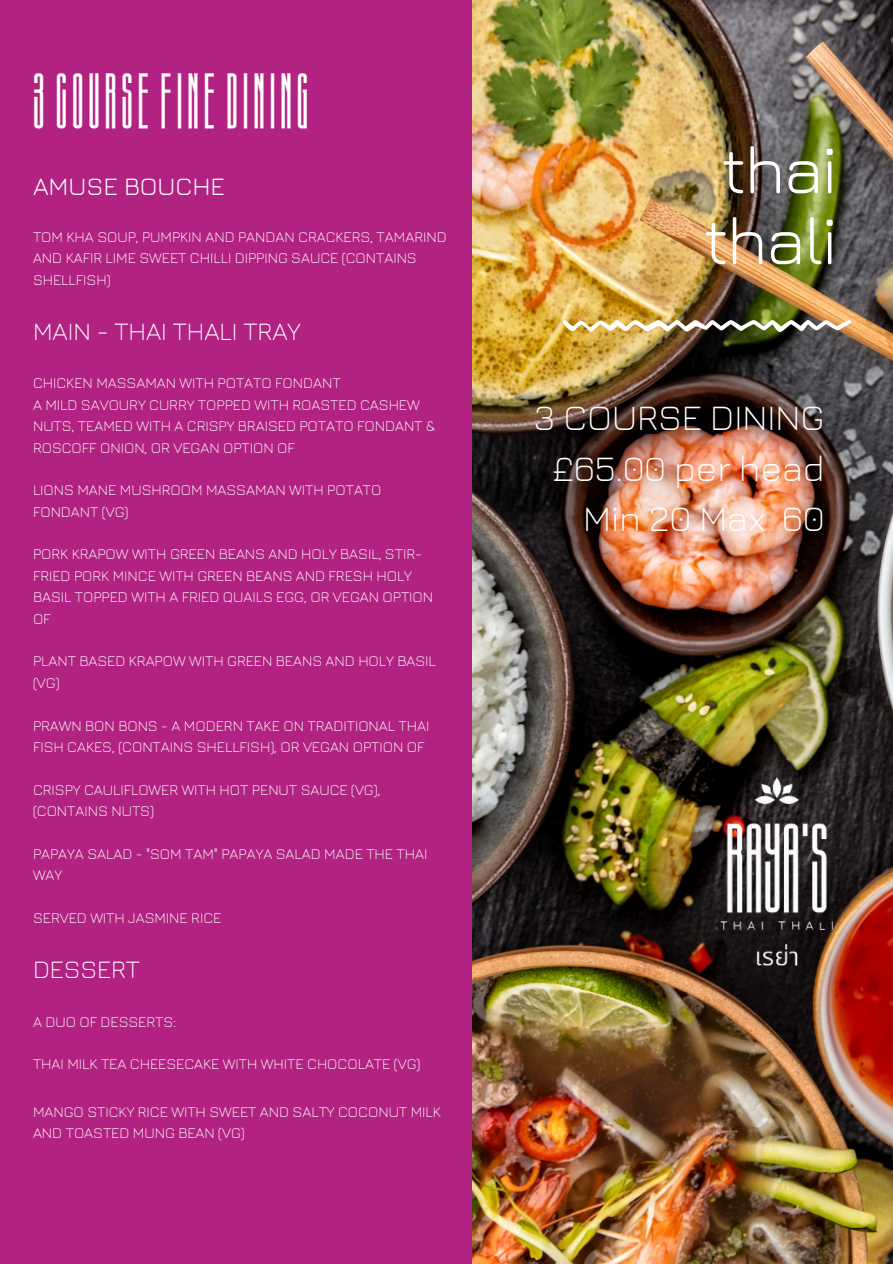
<style>
.page{position:relative;width:893px;height:1264px;background:#fff}
.page>*{position:absolute;margin:0;border:0;box-sizing:border-box;transform-origin:0 0}
.t1{font:68.1px/70.8px "Jura";letter-spacing:-.03em;color:#fff}
.t2{font:40.5px "RTL Fatimi Regular";letter-spacing:.12em;color:#fff}
.t3{font:300 36.3px/50.7px "Jura";color:#fff;text-align:right}
.t4{font:300 25.5px "Jura";color:#fff}
.t5{font:25.5px "Jura";color:#fff}
.t6{font:300 15px/21.3px "Jura";color:#fff}
</style>
<div class="page">
<img style="left:471px;top:0;width:421px;height:1263px">
<div style="left:0;top:0;width:471px;height:1263px;background:#b12283"></div>
<img style="left:562px;top:318px;width:289px;height:17px">
<img style="left:603px;top:703px;width:289px;height:348px">
<h2 class="t2" style="left:33px;top:62px;width:277px">3 COURSE FINE DINING</h2>
<h3 class="t5" style="left:33px;top:170px;width:193px">AMUSE BOUCHE</h3>
<p class="t6" style="left:33px;top:226px;width:415px">TOM KHA SOUP, PUMPKIN AND PANDAN CRACKERS, TAMARIND<br>AND KAFIR LIME SWEET CHILLI DIPPING SAUCE (CONTAINS<br>SHELLFISH)</p>
<h3 class="t4" style="left:33px;top:315px;width:269px">MAIN - THAI THALI TRAY</h3>
<p class="t6" style="left:33px;top:372px;width:403px">CHICKEN MASSAMAN WITH POTATO FONDANT<br>A MILD SAVOURY CURRY TOPPED WITH ROASTED CASHEW NUTS, TEAMED WITH A CRISPY BRAISED POTATO FONDANT &amp; ROSCOFF ONION, OR VEGAN OPTION OF</p>
<p class="t6" style="left:33px;top:479px;width:350px">LIONS MANE MUSHROOM MASSAMAN WITH POTATO<br>FONDANT (VG)</p>
<p class="t6" style="left:33px;top:543px;width:401px">PORK KRAPOW WITH GREEN BEANS AND HOLY BASIL, STIR-FRIED PORK MINCE WITH GREEN BEANS AND FRESH HOLY BASIL TOPPED WITH A FRIED QUAILS EGG, OR VEGAN OPTION OF</p>
<p class="t6" style="left:33px;top:650px;width:404px">PLANT BASED KRAPOW WITH GREEN BEANS AND HOLY BASIL (VG)</p>
<p class="t6" style="left:33px;top:714px;width:398px">PRAWN BON BONS - A MODERN TAKE ON TRADITIONAL THAI<br>FISH CAKES, (CONTAINS SHELLFISH), OR VEGAN OPTION OF</p>
<p class="t6" style="left:33px;top:778px;width:349px">CRISPY CAULIFLOWER WITH HOT PENUT SAUCE (VG), (CONTAINS NUTS)</p>
<p class="t6" style="left:33px;top:842px;width:396px">PAPAYA SALAD - "SOM TAM" PAPAYA SALAD MADE THE THAI<br>WAY</p>
<p class="t6" style="left:33px;top:906px;width:190px">SERVED WITH JASMINE RICE</p>
<h3 class="t4" style="left:33px;top:953px;width:108px">DESSERT</h3>
<p class="t6" style="left:33px;top:1010px;width:145px">A DUO OF DESSERTS:</p>
<p class="t6" style="left:33px;top:1053px;width:389px">THAI MILK TEA CHEESECAKE WITH WHITE CHOCOLATE (VG)</p>
<p class="t6" style="left:33px;top:1100px;width:409px">MANGO STICKY RICE WITH SWEET AND SALTY COCONUT MILK<br>AND TOASTED MUNG BEAN (VG)</p>
<h1 class="t1" style="left:704px;top:132px;width:135px">thai thali</h1>
<p class="t3" style="left:534px;top:391px;width:291px">3 COURSE DINING £65.00 per head<br>Min 20 Max 60</p>
</div>
